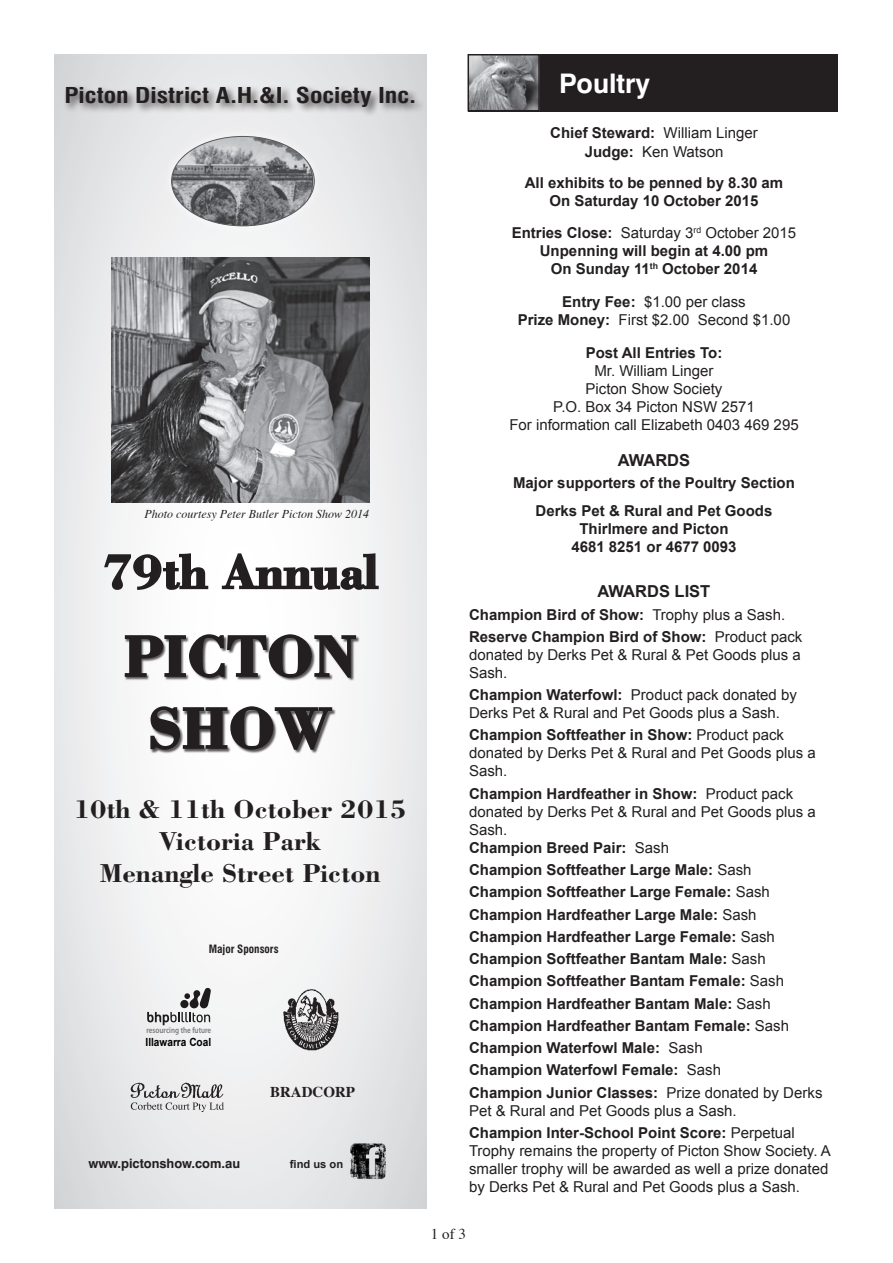
<style>
.page{position:relative;width:893px;height:1263px;background:#fff}
.page>*{position:absolute;margin:0;border:0;box-sizing:border-box;transform-origin:0 0}
.t1{font:700 59.4px "Bodoni";color:#231f20}
.t2{font:700 49.5px "Bodoni";color:#231f20}
.t3{font:700 27px "Swiss 721 BT";color:#fff}
.t4{font:700 26.7px/32.4px "Bodoni";color:#231f20;text-align:center}
.t5{font:700 condensed 21.3px "Swiss 721 BT";color:#231f20;scale:1.22 1}
.t6{font:700 16.5px "Arial";color:#231f20}
.t7{font:15px/18px "Arial";color:#231f20}
.t8{font:700 15px "Arial";color:#231f20}
.t9{font:700 15px "Times";color:#231f20}
.t10{font:15px "Times";color:#231f20}
.t11{font:700 13.05px "Swiss 721 BT";color:#231f20}
.t12{font:italic 12px "Times";color:#231f20}
.t13{font:700 11.25px "Arial";color:#000;scale:.9 1}
.t14{font:700 condensed 11.25px "Swiss 721 BT";color:#231f20}
.t15{font:700 11.1px "Arial";color:#231f20}
.t16{font:600 8.55px "Myriad Pro";color:#808285;scale:.83 1}
.s1{font-weight:400}
.s2{font-weight:700}
</style>
<div class="page">
<div style="left:467px;top:54px;width:370px;height:57px;background:#231f20"></div>
<img style="left:470px;top:57px;width:67px;height:51px">
<div style="left:467px;top:54px;width:73px;height:57px;border:2px solid #231f20"></div>
<svg style="left:54px;top:54px;width:372px;height:1155px"></svg>
<div style="left:125px;top:635px;width:235px;height:118px;background:#fafafa"></div>
<svg style="left:124px;top:633px;width:233px;height:46px"></svg>
<svg style="left:150px;top:706px;width:183px;height:45px"></svg>
<div style="left:63px;top:84px;width:362px;height:34px;background:#231f20;opacity:.75"></div>
<div style="left:161px;top:126px;width:162px;height:109px;background:#eeeeef"></div>
<img style="left:172px;top:136px;width:142px;height:90px">
<img style="left:345px;top:1139px;width:45px;height:45px">
<svg style="left:103px;top:552px;width:106px;height:39px"></svg>
<svg style="left:221px;top:552px;width:159px;height:39px"></svg>
<img style="left:279px;top:985px;width:62px;height:65px">
<svg style="left:131px;top:1102px;width:93px;height:10px"></svg>
<img style="left:131px;top:1083px;width:93px;height:16px">
<div style="left:145px;top:983px;width:67px;height:47px;background:#f1f2f3"></div>
<svg style="left:147px;top:987px;width:64px;height:38px"></svg>
<img style="left:112px;top:257px;width:258px;height:246px">
<p class="t5" style="left:64px;top:83px;width:290px">Picton District A.H.&amp;I. Society Inc.</p>
<p class="t12" style="left:145px;top:504px;width:226px">Photo courtesy Peter Butler Picton Show 2014</p>
<p class="t2" style="left:102px;top:541px;width:278px">79th Annual</p>
<p class="t1" style="left:123px;top:619px;width:235px">PICTON</p>
<p class="t1" style="left:148px;top:691px;width:185px">SHOW</p>
<p class="t4" style="left:74px;top:792px;width:334px">10th &amp; 11th October 2015<br>Victoria Park<br>Menangle Street Picton</p>
<p class="t14" style="left:209px;top:942px;width:71px">Major Sponsors</p>
<p class="t16" style="left:146px;top:1025px;width:80px">resourcing the future</p>
<p class="t13" style="left:146px;top:1035px;width:74px">Illawarra Coal</p>
<p class="t9" style="left:270px;top:1078px;width:86px">BRADCORP</p>
<p class="t11" style="left:88px;top:1156px;width:153px">www.pictonshow.com.au</p>
<p class="t15" style="left:290px;top:1156px;width:55px">find us on</p>
<p class="t3" style="left:559px;top:67px;width:92px">Poultry</p>
<p class="t8" style="left:550px;top:123px;width:209px">Chief Steward: <span class="s1">William Linger</span></p>
<p class="t7" style="left:585px;top:142px;width:140px"><span class="s2">Judge:</span> Ken Watson</p>
<p class="t8" style="left:525px;top:173px;width:260px">All exhibits to be penned by 8.30 am</p>
<p class="t8" style="left:549px;top:191px;width:211px">On Saturday 10 October 2015</p>
<p class="t7" style="left:512px;top:223px;width:286px"><span class="s2">Entries Close:</span> Saturday 3<sup>rd</sup> October 2015</p>
<p class="t8" style="left:540px;top:240px;width:230px">Unpenning will begin at 4.00 pm</p>
<p class="t8" style="left:551px;top:258px;width:208px">On Sunday 11<sup>th</sup> October 2014</p>
<p class="t7" style="left:562px;top:292px;width:185px"><span class="s2">Entry Fee:</span> $1.00 per class</p>
<p class="t7" style="left:518px;top:310px;width:274px"><span class="s2">Prize Money:</span> First $2.00 Second $1.00</p>
<p class="t8" style="left:586px;top:342px;width:138px">Post All Entries To:</p>
<p class="t7" style="left:594px;top:361px;width:121px">Mr. William Linger</p>
<p class="t7" style="left:553px;top:379px;width:203px;text-align:center">Picton Show Society<br>P.O. Box 34 Picton NSW 2571</p>
<p class="t7" style="left:509px;top:415px;width:291px">For information call Elizabeth 0403 469 295</p>
<p class="t6" style="left:618px;top:449px;width:74px">AWARDS</p>
<p class="t8" style="left:513px;top:473px;width:283px">Major supporters of the Poultry Section</p>
<p class="t8" style="left:536px;top:501px;width:238px">Derks Pet &amp; Rural and Pet Goods</p>
<p class="t8" style="left:579px;top:519px;width:151px">Thirlmere and Picton</p>
<p class="t8" style="left:571px;top:537px;width:167px">4681 8251 or 4677 0093</p>
<p class="t6" style="left:598px;top:581px;width:114px">AWARDS LIST</p>
<p class="t8" style="left:469px;top:604px;width:318px">Champion Bird of Show: <span class="s1">Trophy plus a Sash.</span></p>
<p class="t7" style="left:469px;top:628px;width:335px;text-align:justify"><span class="s2">Reserve Champion Bird of Show:</span> Product pack donated by Derks Pet &amp; Rural &amp; Pet Goods plus a Sash.</p>
<p class="t7" style="left:469px;top:686px;width:329px"><span class="s2">Champion Waterfowl:</span> Product pack donated by<br>Derks Pet &amp; Rural and Pet Goods plus a Sash.</p>
<p class="t7" style="left:469px;top:726px;width:348px"><span class="s2">Champion Softfeather in Show:</span> Product pack donated by Derks Pet &amp; Rural and Pet Goods plus a<br>Sash.</p>
<p class="t7" style="left:469px;top:785px;width:348px"><span class="s2">Champion Hardfeather in Show:</span> Product pack donated by Derks Pet &amp; Rural and Pet Goods plus a<br>Sash.<br><span class="s2">Champion Breed Pair:</span> Sash</p>
<p class="t8" style="left:469px;top:860px;width:284px">Champion Softfeather Large Male: <span class="s1">Sash</span></p>
<p class="t8" style="left:469px;top:882px;width:302px">Champion Softfeather Large Female: <span class="s1">Sash</span></p>
<p class="t8" style="left:469px;top:904px;width:289px">Champion Hardfeather Large Male: <span class="s1">Sash</span></p>
<p class="t8" style="left:469px;top:927px;width:307px">Champion Hardfeather Large Female: <span class="s1">Sash</span></p>
<p class="t8" style="left:469px;top:949px;width:298px">Champion Softfeather Bantam Male: <span class="s1">Sash</span></p>
<p class="t8" style="left:469px;top:971px;width:317px">Champion Softfeather Bantam Female: <span class="s1">Sash</span></p>
<p class="t8" style="left:469px;top:993px;width:303px">Champion Hardfeather Bantam Male: <span class="s1">Sash</span></p>
<p class="t8" style="left:469px;top:1016px;width:322px">Champion Hardfeather Bantam Female: <span class="s1">Sash</span></p>
<p class="t8" style="left:469px;top:1038px;width:235px">Champion Waterfowl Male: <span class="s1">Sash</span></p>
<p class="t8" style="left:469px;top:1060px;width:253px">Champion Waterfowl Female: <span class="s1">Sash</span></p>
<p class="t7" style="left:469px;top:1083px;width:355px"><span class="s2">Champion Junior Classes:</span> Prize donated by Derks<br>Pet &amp; Rural and Pet Goods plus a Sash.</p>
<p class="t7" style="left:469px;top:1124px;width:363px"><span class="s2">Champion Inter-School Point Score:</span> Perpetual Trophy remains the property of Picton Show Society. A smaller trophy will be awarded as well a prize donated by Derks Pet &amp; Rural and Pet Goods plus a Sash.</p>
<p class="t10" style="left:431px;top:1220px;width:36px">1 of 3</p>
</div>
